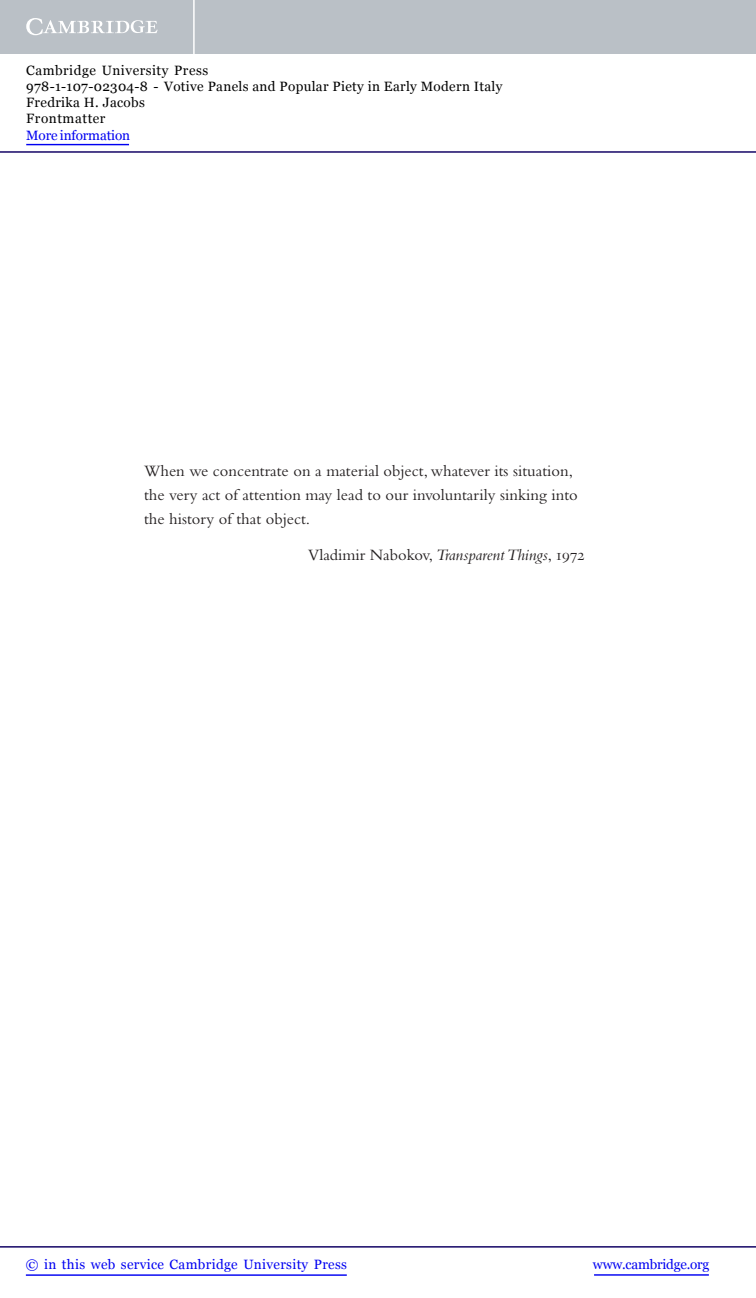
<style>
.page{position:relative;width:756px;height:1298px;background:#fff}
.page>*{position:absolute;margin:0;border:0;box-sizing:border-box;transform-origin:0 0}
.t1{font:16.5px/24px "Bembo Std";color:#231f20}
.t2{font:13.5px/16.2px "Georgia";letter-spacing:.025em;color:#000}
.t3{font:13.5px "Georgia";letter-spacing:.025em;color:#0000f1}
.t4{font:13.5px "Georgia";letter-spacing:-.015em;color:#0000f1}
.t5{font:13.5px "Georgia";letter-spacing:-.01em;color:#0000f1}
.s1{font-style:italic}
</style>
<div class="page">
<div style="left:0;top:0;width:756px;height:54px;background:#bac0c6"></div>
<svg style="left:26px;top:18px;width:132px;height:17px"></svg>
<hr style="left:193px;top:0;width:2px;height:54px;background:#fff">
<hr style="left:0;top:151px;width:756px;height:2px;background:#150666">
<hr style="left:594px;top:1274px;width:115px;height:1px;background:#0000f1">
<hr style="left:0;top:1246px;width:756px;height:1px;background:#150666">
<hr style="left:26px;top:1274px;width:321px;height:1px;background:#0000f1">
<hr style="left:26px;top:144px;width:103px;height:1px;background:#0000f1">
<p class="t2" style="left:26px;top:62px;width:478px">Cambridge University Press<br>978-1-107-02304-8 - Votive Panels and Popular Piety in Early Modern Italy Fredrika H. Jacobs<br>Frontmatter</p>
<p class="t5" style="left:26px;top:127px;width:105px">More information</p>
<p class="t1" style="left:144px;top:461px;width:435px">When we concentrate on a material object, whatever its situation, the very act of attention may lead to our involuntarily sinking into the history of that object.</p>
<p class="t1" style="left:308px;top:545px;width:278px">Vladimir Nabokov, <span class="s1">Transparent Things</span>, 1972</p>
<p class="t3" style="left:26px;top:1256px;width:323px">© in this web service Cambridge University Press</p>
<p class="t4" style="left:593px;top:1256px;width:118px">www.cambridge.org</p>
</div>
